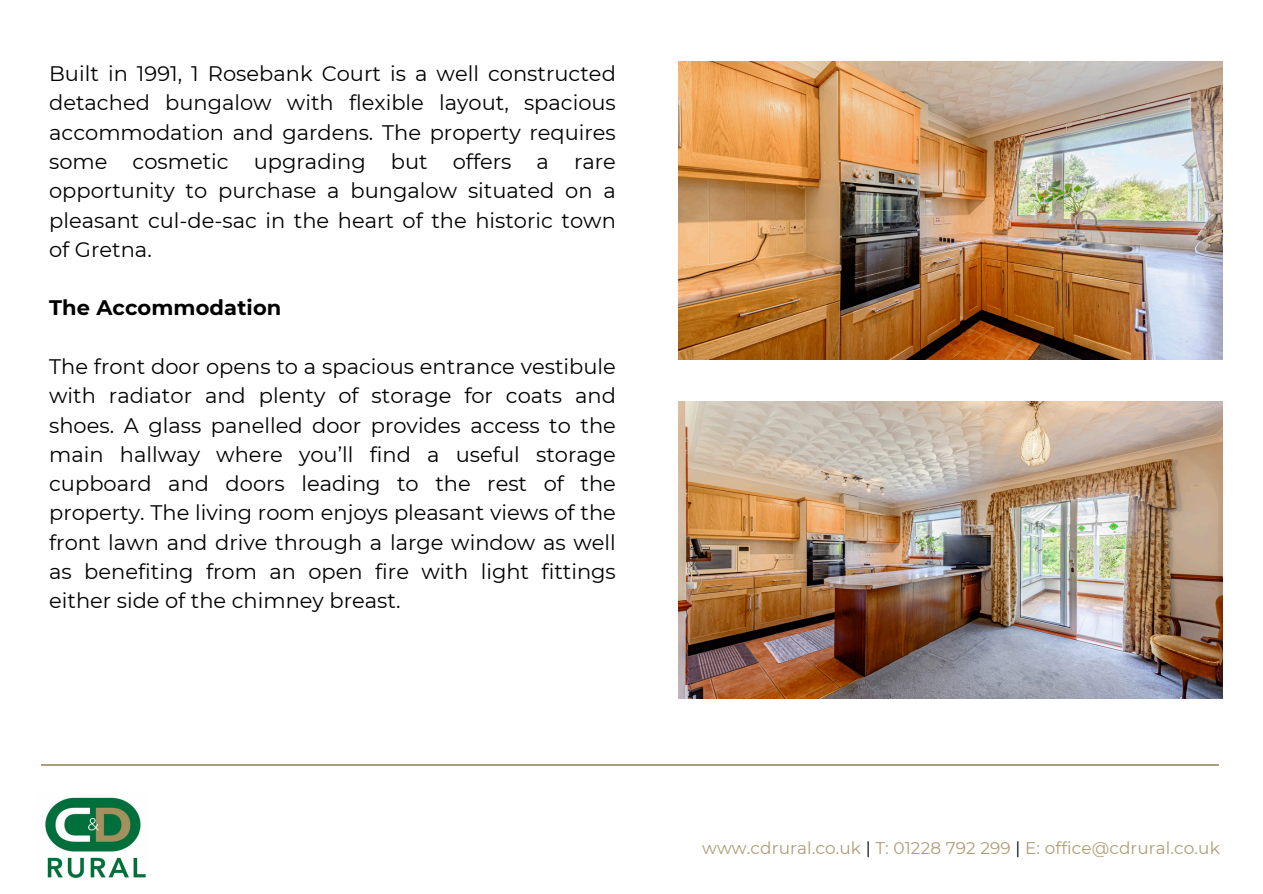
<style>
.page{position:relative;width:1263px;height:894px;background:#fff}
.page>*{position:absolute;margin:0;border:0;box-sizing:border-box;transform-origin:0 0}
.t1{font:21px/29.2px "Montserrat";color:#000;text-align:justify}
.t2{font:700 21px "Montserrat";letter-spacing:.005em;color:#000}
.t3{font:16.8px "Montserrat";letter-spacing:.005em;color:#ae9d76}
.s1{color:#000}
</style>
<div class="page">
<img style="left:679px;top:62px;width:543px;height:297px">
<img style="left:679px;top:401px;width:543px;height:297px">
<hr style="left:42px;top:764px;width:1177px;height:1px;background:#ae9d76">
<img style="left:45px;top:797px;width:101px;height:81px">
<p class="t1" style="left:49px;top:59px;width:568px">Built in 1991, 1 Rosebank Court is a well constructed detached bungalow with flexible layout, spacious accommodation and gardens. The property requires some cosmetic upgrading but offers a rare opportunity to purchase a bungalow situated on a pleasant cul-de-sac in the heart of the historic town of Gretna.</p>
<p class="t2" style="left:49px;top:295px;width:234px">The Accommodation</p>
<p class="t1" style="left:49px;top:351px;width:568px">The front door opens to a spacious entrance vestibule with radiator and plenty of storage for coats and shoes. A glass panelled door provides access to the main hallway where you’ll find a useful storage cupboard and doors leading to the rest of the property. The living room enjoys pleasant views of the front lawn and drive through a large window as well as benefiting from an open fire with light fittings either side of the chimney breast.</p>
<h2 class="t3" style="left:702px;top:837px;width:519px">www.cdrural.co.uk <span class="s1">|</span> T: 01228 792 299 <span class="s1">|</span> E: office@cdrural.co.uk</h2>
</div>
